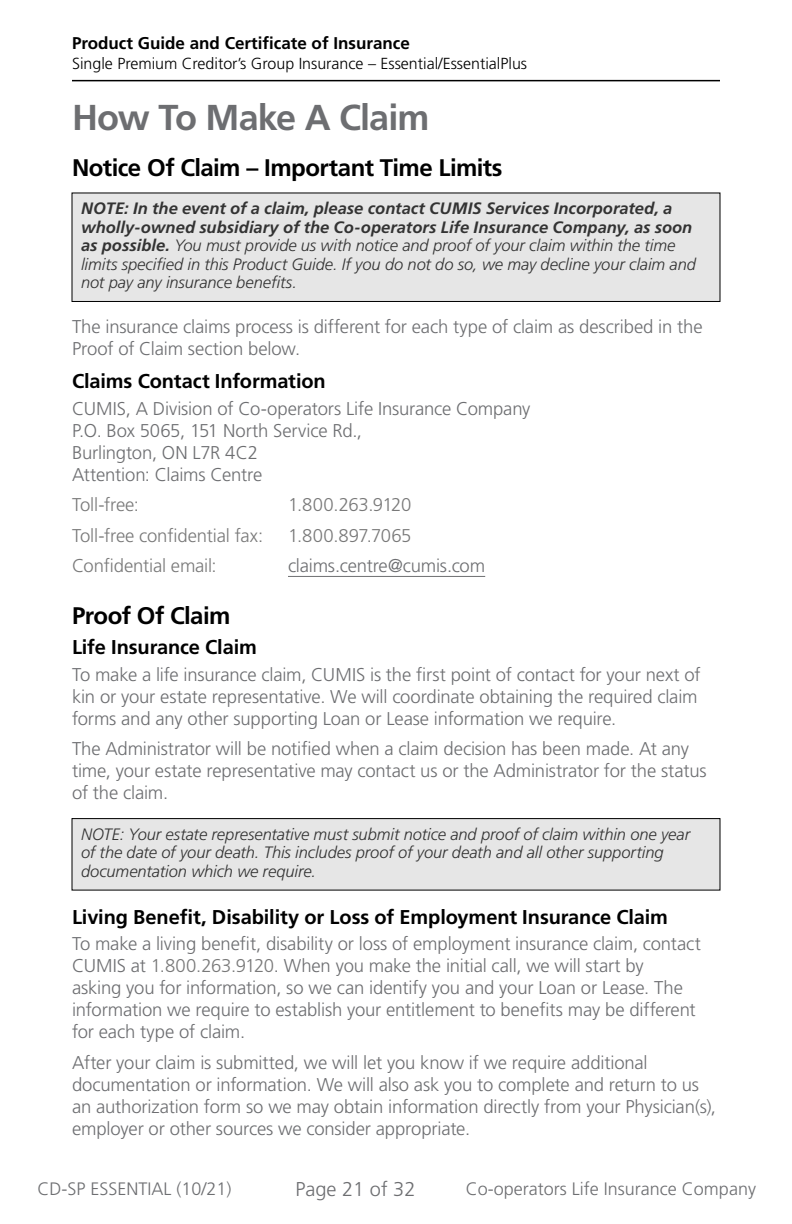
<style>
.page{position:relative;width:792px;height:1224px;background:#fff}
.page>*{position:absolute;margin:0;border:0;box-sizing:border-box;transform-origin:0 0}
.t1{font:700 36px "Frutiger LT Std";letter-spacing:-.03em;color:#6d6e71}
.t2{font:700 24px "Frutiger LT Std";letter-spacing:-.025em;color:#000}
.t3{font:700 20px "Frutiger LT Std";letter-spacing:-.005em;color:#000}
.t4{font:300 20px "Frutiger LT Std";color:#6d6e71}
.Body{font:300 18.4px/22px "Frutiger LT Std";letter-spacing:-.01em;color:#6d6e71}
.Body-2{font:300 18.4px "Frutiger LT Std";letter-spacing:-.01em;color:#797979}
.t5{font:300 18px "Frutiger LT Std";color:#6d6e71}
.t6{font:700 17px "Frutiger LT Std";color:#000}
.t7{font:italic 300 16.4px/18.4px "Frutiger LT Std";letter-spacing:-.005em;color:#333}
.t8{font:300 16px "Frutiger LT Std";color:#000}
.s1{font-weight:700}
.s2{color:#797979}
</style>
<div class="page">
<hr style="left:73px;top:80px;width:646px;height:1px;background:#000">
<div style="left:72px;top:193px;width:648px;height:108px;background:#e6e6e6"></div>
<div style="left:72px;top:193px;width:648px;height:109px;border:1px solid #000"></div>
<hr style="left:288px;top:576px;width:197px;height:1px;background:#6d6e71">
<div style="left:72px;top:819px;width:648px;height:71px;background:#e6e6e6"></div>
<div style="left:72px;top:818px;width:648px;height:72px;border:1px solid #000"></div>
<p class="t6" style="left:72px;top:33px;width:339px">Product Guide and Certificate of Insurance</p>
<p class="t8" style="left:72px;top:54px;width:457px">Single Premium Creditor’s Group Insurance – Essential/EssentialPlus</p>
<h2 class="t1" style="left:72px;top:96px;width:359px">How To Make A Claim</h2>
<h3 class="t2" style="left:72px;top:154px;width:432px">Notice Of Claim – Important Time Limits</h3>
<p class="t7" style="left:81px;top:200px;width:616px"><span class="s1">NOTE: In the event of a claim, please contact CUMIS Services Incorporated, a wholly-owned subsidiary of the Co-operators Life Insurance Company, as soon as possible.</span> You must provide us with notice and proof of your claim within the time limits specified in this Product Guide. If you do not do so, we may decline your claim and not pay any insurance benefits.</p>
<p class="Body" style="left:72px;top:316px;width:632px">The insurance claims process is different for each type of claim as described in the<br>Proof of Claim section below.</p>
<h4 class="t3" style="left:72px;top:369px;width:255px">Claims Contact Information</h4>
<p class="Body" style="left:72px;top:397px;width:460px">CUMIS, A Division of Co-operators Life Insurance Company P.O. Box 5065, 151 North Service Rd.,<br>Burlington, ON L7R 4C2<br>Attention: Claims Centre</p>
<p class="Body-2" style="left:72px;top:494px;width:69px">Toll-free:</p>
<p class="Body-2" style="left:288px;top:494px;width:125px">1.800.263.9120</p>
<p class="Body-2" style="left:72px;top:525px;width:193px">Toll-free confidential fax:</p>
<p class="Body-2" style="left:288px;top:525px;width:125px">1.800.897.7065</p>
<p class="Body-2" style="left:72px;top:556px;width:146px">Confidential email:</p>
<p class="Body" style="left:288px;top:555px;width:199px">claims.centre@cumis.com</p>
<h3 class="t2" style="left:72px;top:601px;width:160px">Proof Of Claim</h3>
<h4 class="t3" style="left:72px;top:635px;width:186px">Life Insurance Claim</h4>
<p class="Body" style="left:72px;top:663px;width:630px">To make a life insurance claim, CUMIS is the first point of contact for your next of kin or your estate representative. We will coordinate obtaining the required claim forms and any other supporting Loan or Lease information we require.</p>
<p class="Body" style="left:72px;top:738px;width:636px">The Administrator will be notified when a claim decision has been made. At any time, your estate representative may contact us or the Administrator for the status of the claim.</p>
<p class="t7" style="left:81px;top:825px;width:611px">NOTE: Your estate representative must submit notice and proof of claim within one year of the date of your death. This includes proof of your death and all other supporting documentation which we require.</p>
<h4 class="t3" style="left:72px;top:905px;width:598px">Living Benefit, Disability or Loss of Employment Insurance Claim</h4>
<p class="Body" style="left:72px;top:933px;width:630px">To make a living benefit, disability or loss of employment insurance claim, contact CUMIS at <span class="s2">1.800.263.9120</span>. When you make the initial call, we will start by<br>asking you for information, so we can identify you and your Loan or Lease. The information we require to establish your entitlement to benefits may be different for each type of claim.</p>
<p class="Body" style="left:72px;top:1052px;width:646px">After your claim is submitted, we will let you know if we require additional documentation or information. We will also ask you to complete and return to us an authorization form so we may obtain information directly from your Physician(s), employer or other sources we consider appropriate.</p>
<p class="t4" style="left:295px;top:1178px;width:122px">Page 21 of 32</p>
<p class="t5" style="left:37px;top:1179px;width:196px">CD-SP ESSENTIAL (10/21)</p>
<p class="t5" style="left:466px;top:1179px;width:292px">Co-operators Life Insurance Company</p>
</div>
